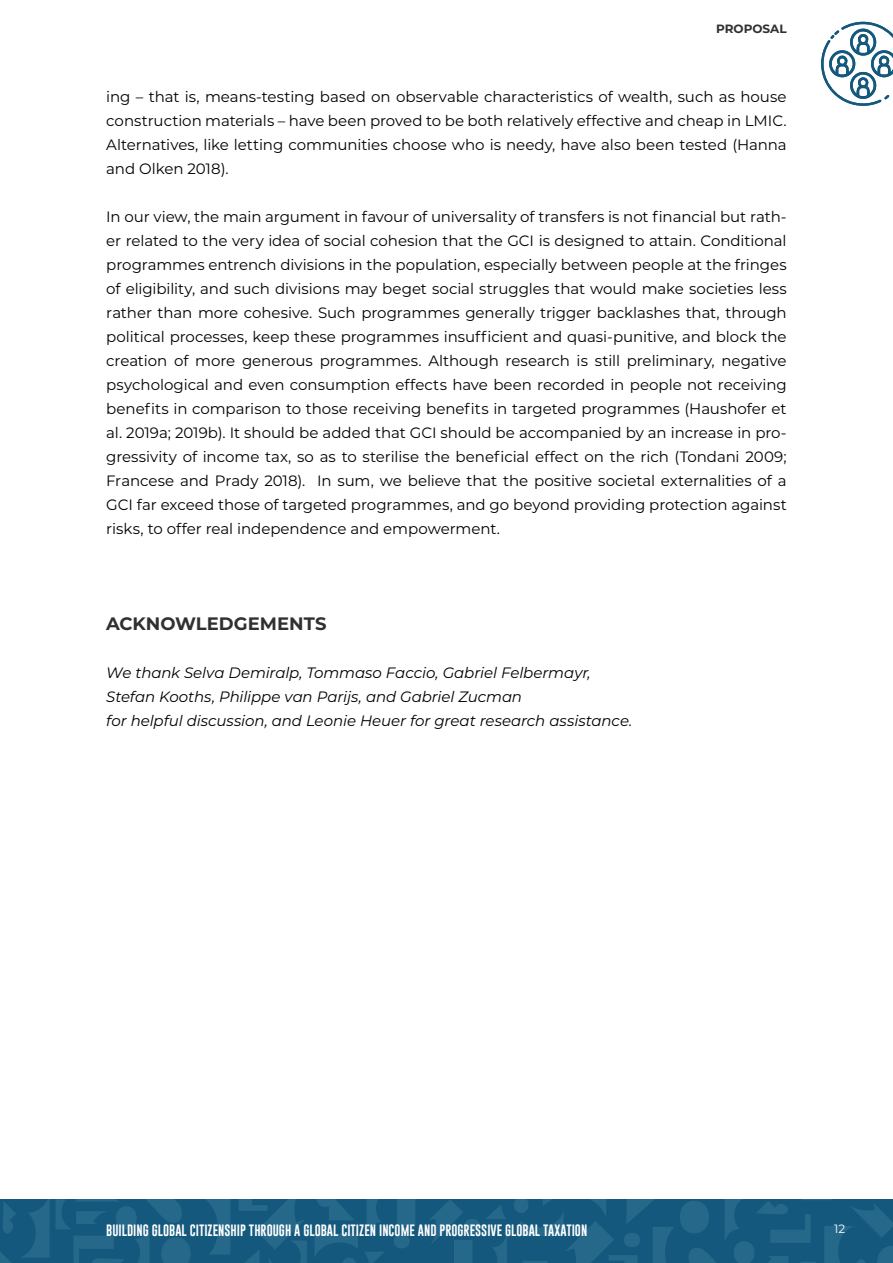
<style>
.page{position:relative;width:893px;height:1263px;background:#fff}
.page>*{position:absolute;margin:0;border:0;box-sizing:border-box;transform-origin:0 0}
.normale{font:700 18px "Montserrat";color:#2f302f}
.normale-2{font:15px/24px "Montserrat";letter-spacing:-.005em;color:#000;text-align:justify}
.normale-3{font:italic 15px/24px "Montserrat";letter-spacing:-.005em;color:#000}
.t1{font:12px "Gobold";color:#fff}
.t2{font:700 12px "Montserrat";color:#2f302f}
.t3{font:12px "Montserrat";color:#fff}
</style>
<div class="page">
<div style="left:0;top:1199px;width:893px;height:64px;background:#14597d"></div>
<svg style="left:514px;top:1199px;width:379px;height:64px"></svg>
<svg style="left:430px;top:1200px;width:77px;height:63px"></svg>
<svg style="left:0;top:1199px;width:415px;height:64px"></svg>
<svg style="left:821px;top:22px;width:72px;height:84px"></svg>
<p class="t2" style="left:716px;top:20px;width:72px">PROPOSAL</p>
<p class="normale-2" style="left:106px;top:84px;width:682px">ing – that is, means-testing based on observable characteristics of wealth, such as house construction materials – have been proved to be both relatively effective and cheap in LMIC.<br>Alternatives, like letting communities choose who is needy, have also been tested (Hanna and Olken 2018).</p>
<p class="normale-2" style="left:106px;top:204px;width:682px">In our view, the main argument in favour of universality of transfers is not financial but rath&shy;er related to the very idea of social cohesion that the GCI is designed to attain. Conditional programmes entrench divisions in the population, especially between people at the fringes of eligibility, and such divisions may beget social struggles that would make societies less rather than more cohesive. Such programmes generally trigger backlashes that, through political processes, keep these programmes insufficient and quasi-punitive, and block the creation of more generous programmes. Although research is still preliminary, negative psychological and even consumption effects have been recorded in people not receiving benefits in comparison to those receiving benefits in targeted programmes (Haushofer et al. 2019a; 2019b). It should be added that GCI should be accompanied by an increase in pro&shy;gressivity of income tax, so as to sterilise the beneficial effect on the rich (Tondani 2009; Francese and Prady 2018). In sum, we believe that the positive societal externalities of a GCI far exceed those of targeted programmes, and go beyond providing protection against risks, to offer real independence and empowerment.</p>
<p class="normale" style="left:106px;top:611px;width:222px">ACKNOWLEDGEMENTS</p>
<p class="normale-3" style="left:106px;top:660px;width:528px">We thank Selva Demiralp, Tommaso Faccio, Gabriel Felbermayr,<br>Stefan Kooths, Philippe van Parijs, and Gabriel Zucman<br>for helpful discussion, and Leonie Heuer for great research assistance.</p>
<p class="t1" style="left:106px;top:1223px;width:482px">BUILDING GLOBAL CITIZENSHIP THROUGH A GLOBAL CITIZEN INCOME AND PROGRESSIVE GLOBAL TAXATION</p>
<p class="t3" style="left:834px;top:1221px;width:13px">12</p>
</div>
